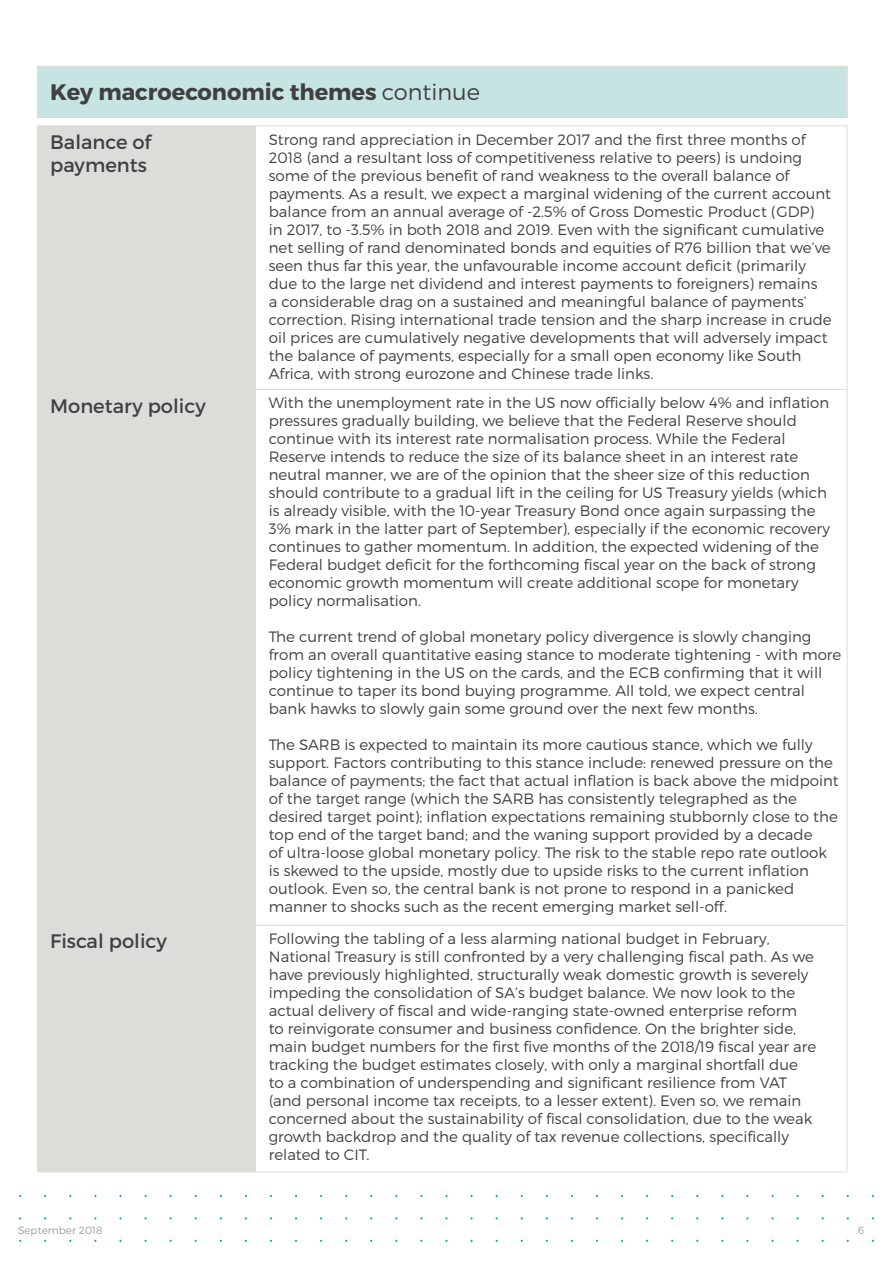
<style>
.page{position:relative;width:893px;height:1263px;background:#fff}
.page>*{position:absolute;margin:0;border:0;box-sizing:border-box;transform-origin:0 0}
.t1{font:700 22.5px "Montserrat";color:#404041}
.t2{font:19.5px "Montserrat";color:#404041}
.t3{font:300 15px/18px "Montserrat";color:#404041}
.t4{font:300 10.5px "Montserrat";color:#9f9fa0}
.s1{font-weight:300}
</style>
<div class="page">
<div style="left:37px;top:66px;width:810px;height:51px;background:#c5e4e2"></div>
<div style="left:38px;top:126px;width:218px;height:1045px;background:#dddcd8"></div>
<hr style="left:37px;top:66px;width:219px;height:1px;background:#dddcd8">
<hr style="left:37px;top:67px;width:1px;height:50px;background:#dddcd8">
<hr style="left:256px;top:66px;width:592px;height:1px;background:#dddcd8">
<hr style="left:37px;top:117px;width:219px;height:1px;background:#dddcd8">
<hr style="left:256px;top:117px;width:592px;height:1px;background:#dddcd8">
<hr style="left:846px;top:67px;width:2px;height:50px;background:#dddcd8">
<hr style="left:37px;top:125px;width:219px;height:1px;background:#dddcd8">
<hr style="left:37px;top:126px;width:1px;height:263px;background:#dddcd8">
<hr style="left:256px;top:125px;width:591px;height:1px;background:#dddcd8">
<hr style="left:847px;top:126px;width:1px;height:263px;background:#dddcd8">
<hr style="left:37px;top:389px;width:219px;height:1px;background:#dddcd8">
<hr style="left:37px;top:390px;width:1px;height:535px;background:#dddcd8">
<hr style="left:256px;top:389px;width:591px;height:1px;background:#dddcd8">
<hr style="left:847px;top:390px;width:1px;height:535px;background:#dddcd8">
<hr style="left:37px;top:925px;width:219px;height:1px;background:#dddcd8">
<hr style="left:37px;top:926px;width:1px;height:245px;background:#dddcd8">
<hr style="left:256px;top:925px;width:591px;height:1px;background:#dddcd8">
<hr style="left:847px;top:926px;width:1px;height:245px;background:#dddcd8">
<hr style="left:37px;top:1171px;width:219px;height:1px;background:#dddcd8">
<hr style="left:256px;top:1171px;width:591px;height:1px;background:#dddcd8">
<p class="t1" style="left:50px;top:78px;width:431px">Key macroeconomic themes <span class="s1">continue</span></p>
<p class="t2" style="left:50px;top:130px;width:103px">Balance of</p>
<p class="t2" style="left:50px;top:153px;width:98px">payments</p>
<p class="t3" style="left:269px;top:130px;width:564px">Strong rand appreciation in December 2017 and the first three months of 2018 (and a resultant loss of competitiveness relative to peers) is undoing some of the previous benefit of rand weakness to the overall balance of payments. As a result, we expect a marginal widening of the current account balance from an annual average of -2.5% of Gross Domestic Product (GDP) in 2017, to -3.5% in both 2018 and 2019. Even with the significant cumulative net selling of rand denominated bonds and equities of R76 billion that we’ve seen thus far this year, the unfavourable income account deficit (primarily due to the large net dividend and interest payments to foreigners) remains<br>a considerable drag on a sustained and meaningful balance of payments’ correction. Rising international trade tension and the sharp increase in crude oil prices are cumulatively negative developments that will adversely impact the balance of payments, especially for a small open economy like South Africa, with strong eurozone and Chinese trade links.</p>
<p class="t2" style="left:50px;top:394px;width:157px">Monetary policy</p>
<p class="t3" style="left:269px;top:394px;width:563px">With the unemployment rate in the US now officially below 4% and inflation pressures gradually building, we believe that the Federal Reserve should continue with its interest rate normalisation process. While the Federal Reserve intends to reduce the size of its balance sheet in an interest rate neutral manner, we are of the opinion that the sheer size of this reduction should contribute to a gradual lift in the ceiling for US Treasury yields (which is already visible, with the 10-year Treasury Bond once again surpassing the 3% mark in the latter part of September), especially if the economic recovery continues to gather momentum. In addition, the expected widening of the Federal budget deficit for the forthcoming fiscal year on the back of strong economic growth momentum will create additional scope for monetary policy normalisation.</p>
<p class="t3" style="left:269px;top:628px;width:574px">The current trend of global monetary policy divergence is slowly changing from an overall quantitative easing stance to moderate tightening - with more policy tightening in the US on the cards, and the ECB confirming that it will continue to taper its bond buying programme. All told, we expect central bank hawks to slowly gain some ground over the next few months.</p>
<p class="t3" style="left:269px;top:736px;width:571px">The SARB is expected to maintain its more cautious stance, which we fully support. Factors contributing to this stance include: renewed pressure on the balance of payments; the fact that actual inflation is back above the midpoint of the target range (which the SARB has consistently telegraphed as the desired target point); inflation expectations remaining stubbornly close to the top end of the target band; and the waning support provided by a decade<br>of ultra-loose global monetary policy. The risk to the stable repo rate outlook is skewed to the upside, mostly due to upside risks to the current inflation outlook. Even so, the central bank is not prone to respond in a panicked manner to shocks such as the recent emerging market sell-off.</p>
<p class="t2" style="left:50px;top:929px;width:118px">Fiscal policy</p>
<p class="t3" style="left:269px;top:929px;width:549px">Following the tabling of a less alarming national budget in February, National Treasury is still confronted by a very challenging fiscal path. As we have previously highlighted, structurally weak domestic growth is severely impeding the consolidation of SA’s budget balance. We now look to the actual delivery of fiscal and wide-ranging state-owned enterprise reform<br>to reinvigorate consumer and business confidence. On the brighter side, main budget numbers for the first five months of the 2018/19 fiscal year are tracking the budget estimates closely, with only a marginal shortfall due to a combination of underspending and significant resilience from VAT (and personal income tax receipts, to a lesser extent). Even so, we remain concerned about the sustainability of fiscal consolidation, due to the weak growth backdrop and the quality of tax revenue collections, specifically related to CIT.</p>
<p class="t4" style="left:18px;top:1224px;width:86px">September 2018</p>
<p class="t4" style="left:858px;top:1224px;width:8px">6</p>
</div>
